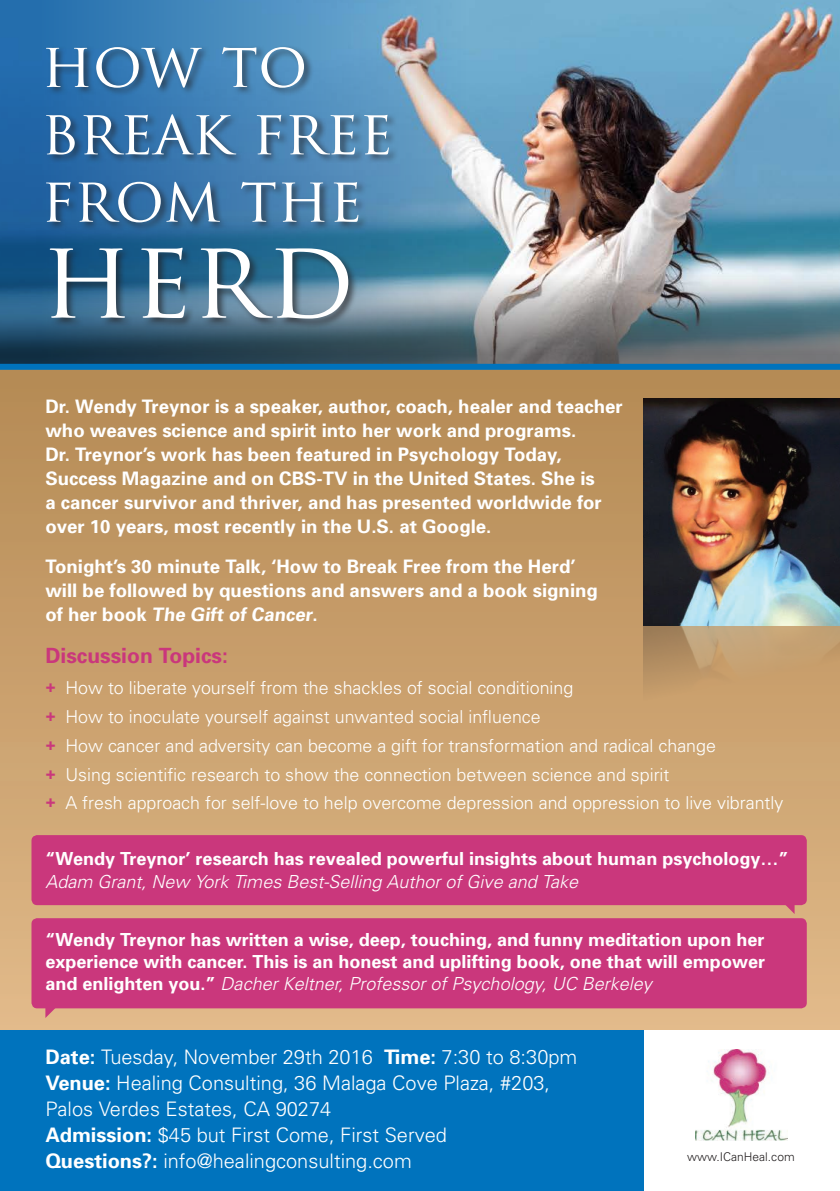
<style>
.page{position:relative;width:840px;height:1191px;background:#fff}
.page>*{position:absolute;margin:0;border:0;box-sizing:border-box;transform-origin:0 0}
.t1{font:108px "Trajan Pro";color:#fff}
.t2{font:61px "Trajan Pro";color:#fff}
.t3{font:700 21px "Univers";color:#ca377c}
.t4{font:300 20px/26px "Univers";color:#fff}
.t5{font:700 18.6px/24px "Univers";color:#fff}
.t6{font:700 18px/21.6px "Univers";color:#fff;text-align:justify}
.t7{font:italic 300 18px "Univers";color:#fff}
.t8{font:300 17.8px "Univers";color:#fff}
.t9{font:300 12px "Univers";color:#231f20}
.s1{font-weight:700;color:#ca377c}
.s2{font-weight:300;font-style:italic}
.s3{font-weight:700}
</style>
<div class="page">
<img style="left:465px;top:0;width:374px;height:265px">
<div style="left:0;top:1029px;width:643px;height:162px;background:#0073bd"></div>
<div style="left:0;top:368px;width:839px;height:661px;background:linear-gradient(to bottom,#b48a53,#e1b78a)"></div>
<div style="left:31px;top:835px;width:775px;height:70px;background:#ca377c;border-radius:6px"></div>
<div style="left:31px;top:918px;width:775px;height:90px;background:#ca377c;border-radius:6px"></div>
<img style="left:695px;top:1049px;width:92px;height:92px">
<img style="left:643px;top:399px;width:196px;height:452px">
<svg style="left:0;top:0;width:465px;height:265px;background:#528ab4"></svg>
<svg style="left:780px;top:905px;width:14px;height:9px"></svg>
<svg style="left:45px;top:1008px;width:14px;height:10px"></svg>
<svg style="left:0;top:265px;width:839px;height:99px;background:#6b7e88"></svg>
<div style="left:45px;top:45px;width:353px;height:284px;background:#231f20;opacity:.65"></div>
<div style="left:0;top:364px;width:839px;height:6px;background:#0073bd"></div>
<p class="t2" style="left:41px;top:26px;width:268px">HOW TO</p>
<p class="t2" style="left:41px;top:93px;width:353px">BREAK FREE</p>
<p class="t2" style="left:41px;top:161px;width:323px">FROM THE</p>
<p class="t1" style="left:41px;top:210px;width:314px">HERD</p>
<p class="t5" style="left:45px;top:394px;width:578px">Dr. Wendy Treynor is a speaker, author, coach, healer and teacher who weaves science and spirit into her work and programs.</p>
<p class="t5" style="left:45px;top:442px;width:557px">Dr. Treynor’s work has been featured in Psychology Today, Success Magazine and on CBS-TV in the United States. She is a cancer survivor and thriver, and has presented worldwide for over 10 years, most recently in the U.S. at Google.</p>
<p class="t5" style="left:45px;top:554px;width:531px">Tonight’s 30 minute Talk, ‘How to Break Free from the Herd’</p>
<p class="t5" style="left:45px;top:578px;width:553px">will be followed by questions and answers and a book signing</p>
<p class="t5" style="left:45px;top:602px;width:273px">of her book The Gift of Cancer.</p>
<p class="t3" style="left:45px;top:643px;width:184px">Discussion Topics:</p>
<p class="t8" style="left:45px;top:677px;width:529px"><span class="s1">+</span> How to liberate yourself from the shackles of social conditioning</p>
<p class="t8" style="left:45px;top:706px;width:496px"><span class="s1">+</span> How to inoculate yourself against unwanted social influence</p>
<p class="t8" style="left:45px;top:734px;width:671px"><span class="s1">+</span> How cancer and adversity can become a gift for transformation and radical change</p>
<p class="t8" style="left:45px;top:763px;width:625px"><span class="s1">+</span> Using scientific research to show the connection between science and spirit</p>
<p class="t8" style="left:45px;top:792px;width:739px"><span class="s1">+</span> A fresh approach for self-love to help overcome depression and oppression to live vibrantly</p>
<p class="t6" style="left:45px;top:847px;width:744px">“Wendy Treynor’ research has revealed powerful insights about human psychology…”</p>
<p class="t7" style="left:45px;top:870px;width:534px">Adam Grant, New York Times Best-Selling Author of Give and Take</p>
<p class="t6" style="left:45px;top:929px;width:720px">“Wendy Treynor has written a wise, deep, touching, and funny meditation upon her experience with cancer. This is an honest and uplifting book, one that will empower and enlighten you.” <span class="s2">Dacher Keltner, Professor of Psychology, UC Berkeley</span></p>
<p class="t4" style="left:45px;top:1044px;width:533px"><span class="s3">Date:</span> Tuesday, November 29th 2016 <span class="s3">Time:</span> 7:30 to 8:30pm</p>
<p class="t4" style="left:45px;top:1070px;width:506px"><span class="s3">Venue:</span> Healing Consulting, 36 Malaga Cove Plaza, #203,<br>Palos Verdes Estates, CA 90274</p>
<p class="t4" style="left:45px;top:1122px;width:403px"><span class="s3">Admission:</span> $45 but First Come, First Served</p>
<p class="t4" style="left:45px;top:1148px;width:368px"><span class="s3">Questions?:</span> info@healingconsulting.com</p>
<p class="t9" style="left:686px;top:1149px;width:109px">www.ICanHeal.com</p>
</div>
